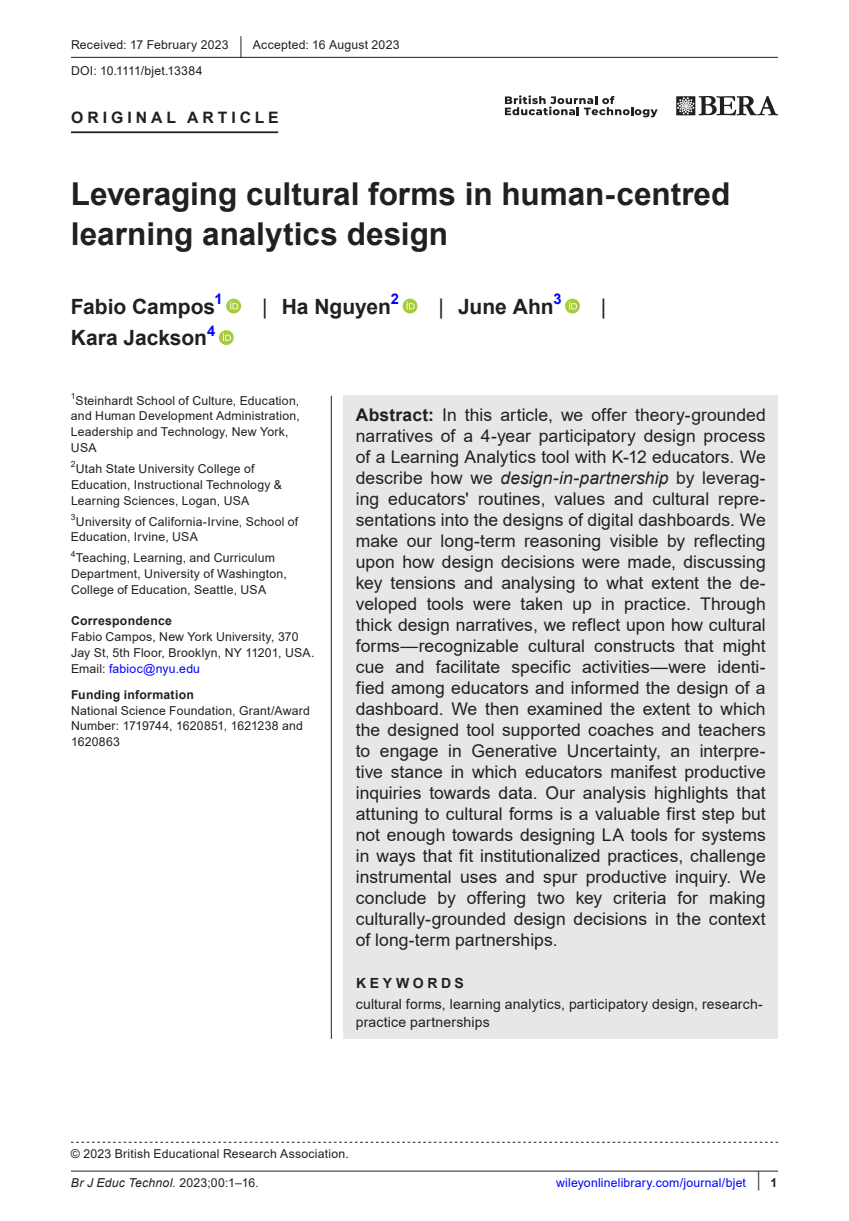
<style>
.page{position:relative;width:849px;height:1221px;background:#fff}
.page>*{position:absolute;margin:0;border:0;box-sizing:border-box;transform-origin:0 0}
.t1{font:700 31.5px/40.2px "Arial";color:#231f20}
.t2{font:700 21px "Arial";color:#231f20}
.t3{font:21px "Arial";color:#231f20}
.t4{font:17.5px/21px "Arial";letter-spacing:.005em;color:#231f20;text-align:justify}
.t5{font:700 15.75px "Arial";letter-spacing:.25em;color:#231f20}
.t6{font:700 14.7px "Arial";color:#00f}
.t7{font:14px/17.5px "Arial";letter-spacing:.01em;color:#231f20}
.t8{font:700 14px "Arial";letter-spacing:.255em;color:#231f20}
.t9{font:12.25px/15.8px "Arial";letter-spacing:.015em;color:#231f20}
.t10{font:12.25px "Arial";letter-spacing:.015em;color:#00f}
.t11{font:700 12.25px "Arial";letter-spacing:.02em;color:#231f20}
.t12{font:italic 12.25px "Arial";letter-spacing:.015em;color:#231f20}
.t13{font:8.58px "Arial";color:#231f20}
.s1{font-size:22.93px}
.s2{font-weight:400}
.s3{color:#00f}
.s4{font-weight:700}
.s5{font-style:italic}
.s6{font-style:normal}
.s7{font-size:20.3px;color:#231f20}
.s8{font-weight:700;color:#231f20}
</style>
<div class="page">
<hr style="left:71px;top:1170px;width:706px;height:1px;background:#231f20">
<svg style="left:676px;top:96px;width:101px;height:19px"></svg>
<svg style="left:504px;top:95px;width:153px;height:22px"></svg>
<hr style="left:71px;top:131px;width:207px;height:2px;background:#231f20">
<svg style="left:226px;top:298px;width:15px;height:15px"></svg>
<svg style="left:230px;top:301px;width:8px;height:8px"></svg>
<svg style="left:402px;top:298px;width:15px;height:15px"></svg>
<svg style="left:406px;top:301px;width:8px;height:8px"></svg>
<div style="left:565px;top:298px;width:14px;height:15px;background:#a5cd39;border-radius:50%"></div>
<svg style="left:569px;top:301px;width:8px;height:8px"></svg>
<div style="left:219px;top:330px;width:15px;height:15px;background:#a5cd39;border-radius:50%"></div>
<svg style="left:223px;top:333px;width:8px;height:8px"></svg>
<hr style="left:71px;top:57px;width:706px;height:1px;background:#231f20">
<svg style="left:71px;top:1141px;width:706px;height:1px"></svg>
<div style="left:343px;top:396px;width:434px;height:642px;background:#e6e7e9"></div>
<hr style="left:331px;top:396px;width:1px;height:642px;background:#231f20">
<p class="t9" style="left:71px;top:31px;width:330px;line-height:26.2px">Received: 17 February 2023 <span class="s1">|</span> Accepted: 16 August 2023<br>DOI: 10.1111/bjet.13384</p>
<p class="t5" style="left:71px;top:106px;width:209px">ORIGINAL ARTICLE</p>
<h1 class="t1" style="left:71px;top:174px;width:660px">Leveraging cultural forms in human-centred learning analytics design</h1>
<p class="t2" style="left:71px;top:291px;width:146px">Fabio Campos</p>
<p class="t6" style="left:214px;top:288px;width:10px">1</p>
<p class="t2" style="left:262px;top:291px;width:130px"><span class="s2">|</span> Ha Nguyen</p>
<p class="t6" style="left:391px;top:288px;width:10px">2</p>
<p class="t2" style="left:438px;top:291px;width:117px"><span class="s2">|</span> June Ahn</p>
<p class="t6" style="left:553px;top:288px;width:10px">3</p>
<p class="t3" style="left:600px;top:291px;width:7px">|</p>
<p class="t2" style="left:71px;top:323px;width:137px">Kara Jackson</p>
<p class="t6" style="left:207px;top:320px;width:10px">4</p>
<p class="t13" style="left:71px;top:390px;width:6px">1</p>
<p class="t9" style="left:71px;top:392px;width:230px;text-indent:5px">Steinhardt School of Culture, Education, and Human Development Administration,<br>Leadership and Technology, New York,<br>USA</p>
<p class="t13" style="left:71px;top:458px;width:6px">2</p>
<p class="t9" style="left:71px;top:460px;width:212px;text-indent:5px">Utah State University College of<br>Education, Instructional Technology &amp;<br>Learning Sciences, Logan, USA</p>
<p class="t13" style="left:71px;top:511px;width:6px">3</p>
<p class="t9" style="left:71px;top:513px;width:229px;text-indent:5px">University of California-Irvine, School of<br>Education, Irvine, USA</p>
<p class="t13" style="left:71px;top:548px;width:6px">4</p>
<p class="t9" style="left:71px;top:550px;width:217px;text-indent:5px">Teaching, Learning, and Curriculum<br>Department, University of Washington,<br>College of Education, Seattle, USA</p>
<p class="t11" style="left:71px;top:612px;width:102px">Correspondence</p>
<p class="t9" style="left:71px;top:628px;width:245px">Fabio Campos, New York University, 370<br>Jay St, 5th Floor, Brooklyn, NY 11201, USA.<br>Email: <span class="s3">fabioc@nyu.edu</span></p>
<p class="t11" style="left:71px;top:686px;width:124px">Funding information</p>
<p class="t9" style="left:71px;top:702px;width:240px">National Science Foundation, Grant/Award<br>Number: 1719744, 1620851, 1621238 and<br>1620863</p>
<p class="t4" style="left:356px;top:404px;width:411px"><span class="s4">Abstract:</span> In this article, we offer theory-grounded narratives of a 4-year participatory design process of a Learning Analytics tool with K-12 educators. We describe how we <span class="s5">design-in-partnership</span> by leverag&shy;ing educators' routines, values and cultural repre&shy;sentations into the designs of digital dashboards. We make our long-term reasoning visible by reflecting upon how design decisions were made, discussing key tensions and analysing to what extent the de&shy;veloped tools were taken up in practice. Through thick design narratives, we reflect upon how cultural forms—recognizable cultural constructs that might cue and facilitate specific activities—were identi&shy;fied among educators and informed the design of a dashboard. We then examined the extent to which the designed tool supported coaches and teachers to engage in Generative Uncertainty, an interpre&shy;tive stance in which educators manifest productive inquiries towards data. Our analysis highlights that attuning to cultural forms is a valuable first step but not enough towards designing LA tools for systems in ways that fit institutionalized practices, challenge instrumental uses and spur productive inquiry. We conclude by offering two key criteria for making culturally-grounded design decisions in the context of long-term partnerships.</p>
<p class="t8" style="left:356px;top:973px;width:109px">KEYWORDS</p>
<p class="t7" style="left:356px;top:995px;width:408px">cultural forms, learning analytics, participatory design, research&shy;practice partnerships</p>
<p class="t9" style="left:71px;top:1146px;width:279px">© 2023 British Educational Research Association.</p>
<p class="t12" style="left:71px;top:1174px;width:189px">Br J Educ Technol. <span class="s6">2023;00:1–16.</span></p>
<p class="t10" style="left:556px;top:1174px;width:223px">wileyonlinelibrary.com/journal/bjet <span class="s7">|</span> <span class="s8">1</span></p>
</div>
